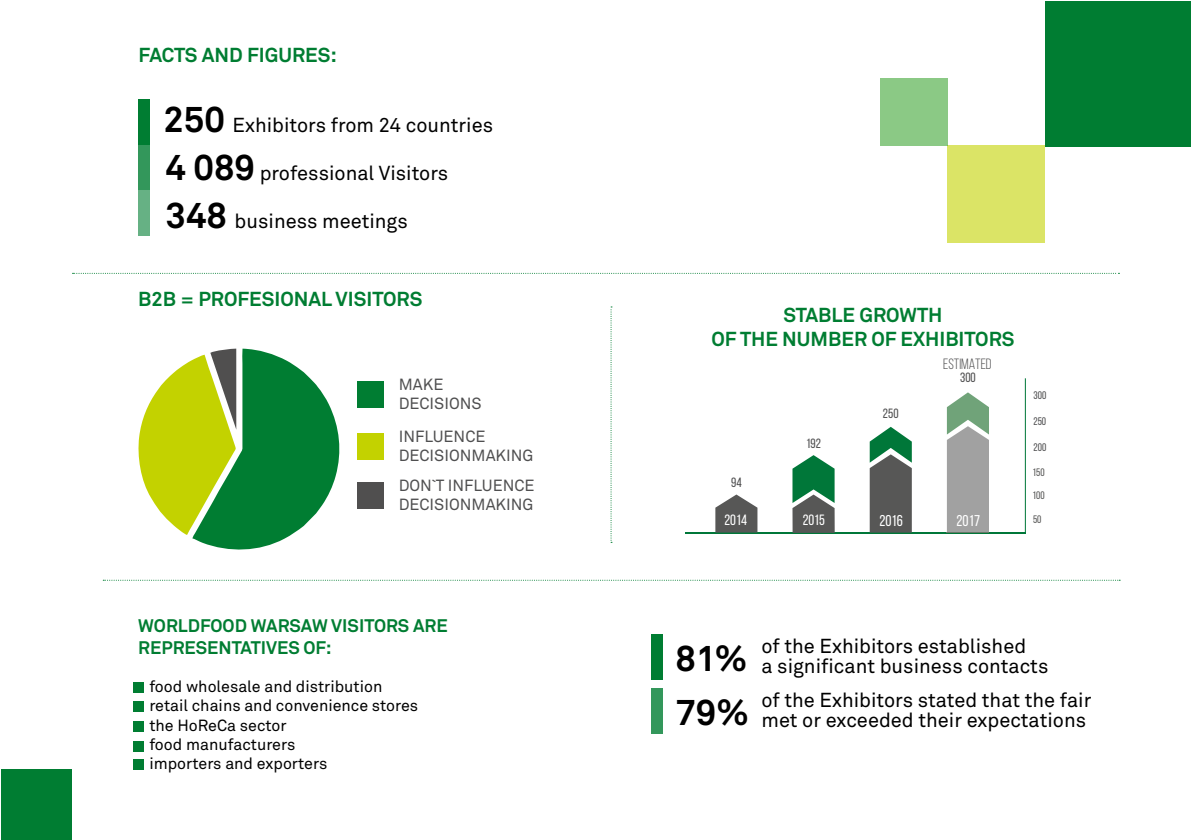
<style>
.page{position:relative;width:1191px;height:840px;background:#fff}
.page>*{position:absolute;margin:0;border:0;box-sizing:border-box;transform-origin:0 0}
.t1{font:20px/20px "Akkurat Pro";color:#000}
.t2{font:700 20px/24px "Akkurat Pro";color:#007d32;text-align:center}
.t3{font:700 18px/21.6px "Akkurat Pro";color:#007d32}
.t4{font:16px/19.2px "Akkurat Pro";color:#000}
.t5{font:16px/19.2px "Akkurat Pro";color:#4f4f50}
.t6{font:15.6px "Bebas Neue";color:#fff}
.t7{font:14.8px "Bebas Neue";color:#4f4f50}
.t8{font:14.8px "Bebas Neue";color:#fff}
.t9{font:13.4px "Bebas Neue";color:#4f4f50}
.t10{font:11px "Bebas Neue";color:#4f4f50}
.t11{font:10.8px "Bebas Neue";color:#575756}
.s1{font-weight:700;font-size:36px}
</style>
<div class="page">
<div style="left:2px;top:769px;width:70px;height:70px;background:#007d32"></div>
<div style="left:138px;top:145px;width:11px;height:45px;background:#33975b"></div>
<div style="left:138px;top:190px;width:11px;height:45px;background:#66b184"></div>
<div style="left:138px;top:99px;width:11px;height:46px;background:#007d32"></div>
<svg style="left:72px;top:273px;width:1047px;height:1px"></svg>
<hr style="left:1024px;top:378px;width:1px;height:155px;background:#007739">
<hr style="left:685px;top:532px;width:340px;height:1px;background:#007739">
<svg style="left:869px;top:426px;width:42px;height:106px;background:#5e7569"></svg>
<svg style="left:715px;top:494px;width:42px;height:38px"></svg>
<svg style="left:792px;top:455px;width:42px;height:77px;background:#4c8065"></svg>
<hr style="left:947px;top:532px;width:42px;height:1px;background:#657866">
<svg style="left:947px;top:392px;width:42px;height:140px;background:#a0aaa2"></svg>
<svg style="left:610px;top:306px;width:2px;height:236px"></svg>
<div style="left:652px;top:687px;width:11px;height:46px;background:#33975b"></div>
<div style="left:652px;top:634px;width:11px;height:45px;background:#007d32"></div>
<svg style="left:103px;top:579px;width:1017px;height:1px"></svg>
<div style="left:947px;top:145px;width:98px;height:98px;background:#dbe466"></div>
<div style="left:1045px;top:1px;width:146px;height:146px;background:#007d32"></div>
<div style="left:880px;top:78px;width:67px;height:67px;background:#8bc985"></div>
<div style="left:133px;top:682px;width:11px;height:10px;background:#007d32"></div>
<div style="left:133px;top:701px;width:11px;height:10px;background:#007d32"></div>
<div style="left:133px;top:720px;width:11px;height:11px;background:#007d32"></div>
<div style="left:133px;top:741px;width:11px;height:10px;background:#007d32"></div>
<div style="left:133px;top:758px;width:11px;height:11px;background:#007d32"></div>
<svg style="left:138px;top:348px;width:202px;height:202px"></svg>
<div style="left:358px;top:433px;width:26px;height:26px;background:#c3d200"></div>
<div style="left:358px;top:381px;width:26px;height:26px;background:#007d32"></div>
<div style="left:358px;top:481px;width:26px;height:27px;background:#504f4f"></div>
<p class="t2" style="left:138px;top:43px;width:200px">FACTS AND FIGURES:</p>
<p class="t1" style="left:163px;top:116px;width:331px"><span class="s1">250</span> Exhibitors from 24 countries</p>
<p class="t1" style="left:165px;top:164px;width:284px"><span class="s1">4 089</span> professional Visitors</p>
<p class="t1" style="left:165px;top:212px;width:244px"><span class="s1">348</span> business meetings</p>
<p class="t2" style="left:138px;top:287px;width:285px">B2B = PROFESIONAL VISITORS</p>
<p class="t5" style="left:399px;top:375px;width:84px">MAKE<br>DECISIONS</p>
<p class="t5" style="left:399px;top:427px;width:136px">INFLUENCE<br>DECISIONMAKING</p>
<p class="t5" style="left:399px;top:476px;width:137px">DON`T INFLUENCE<br>DECISIONMAKING</p>
<p class="t3" style="left:138px;top:615px;width:311px">WORLDFOOD WARSAW VISITORS ARE<br>REPRESENTATIVES OF:</p>
<p class="t4" style="left:149px;top:677px;width:270px">food wholesale and distribution retail chains and convenience stores the HoReCa sector<br>food manufacturers<br>importers and exporters</p>
<p class="t2" style="left:711px;top:303px;width:305px">STABLE GROWTH<br>OF THE NUMBER OF EXHIBITORS</p>
<p class="t7" style="left:943px;top:356px;width:50px">ESTIMATED</p>
<p class="t9" style="left:731px;top:475px;width:12px">94</p>
<p class="t8" style="left:724px;top:512px;width:24px">2014</p>
<p class="t9" style="left:806px;top:436px;width:16px">192</p>
<p class="t8" style="left:802px;top:512px;width:24px">2015</p>
<p class="t9" style="left:883px;top:405px;width:17px">250</p>
<p class="t6" style="left:879px;top:512px;width:25px">2016</p>
<p class="t9" style="left:960px;top:369px;width:17px">300</p>
<p class="t6" style="left:956px;top:512px;width:25px">2017</p>
<p class="t10" style="left:1033px;top:389px;width:14px">300</p>
<p class="t10" style="left:1033px;top:415px;width:14px">250</p>
<p class="t10" style="left:1033px;top:440px;width:14px">200</p>
<p class="t11" style="left:1032px;top:466px;width:14px">150</p>
<p class="t11" style="left:1032px;top:489px;width:14px">100</p>
<p class="t11" style="left:1033px;top:513px;width:10px">50</p>
<p class="t1" style="left:675px;top:636px;width:374px;text-indent:86px">of the Exhibitors established<br><span class="s1">81%</span> a significant business contacts</p>
<p class="t1" style="left:675px;top:690px;width:417px;text-align:right">of the Exhibitors stated that the fair<br><span class="s1">79%</span> met or exceeded their expectations</p>
</div>
